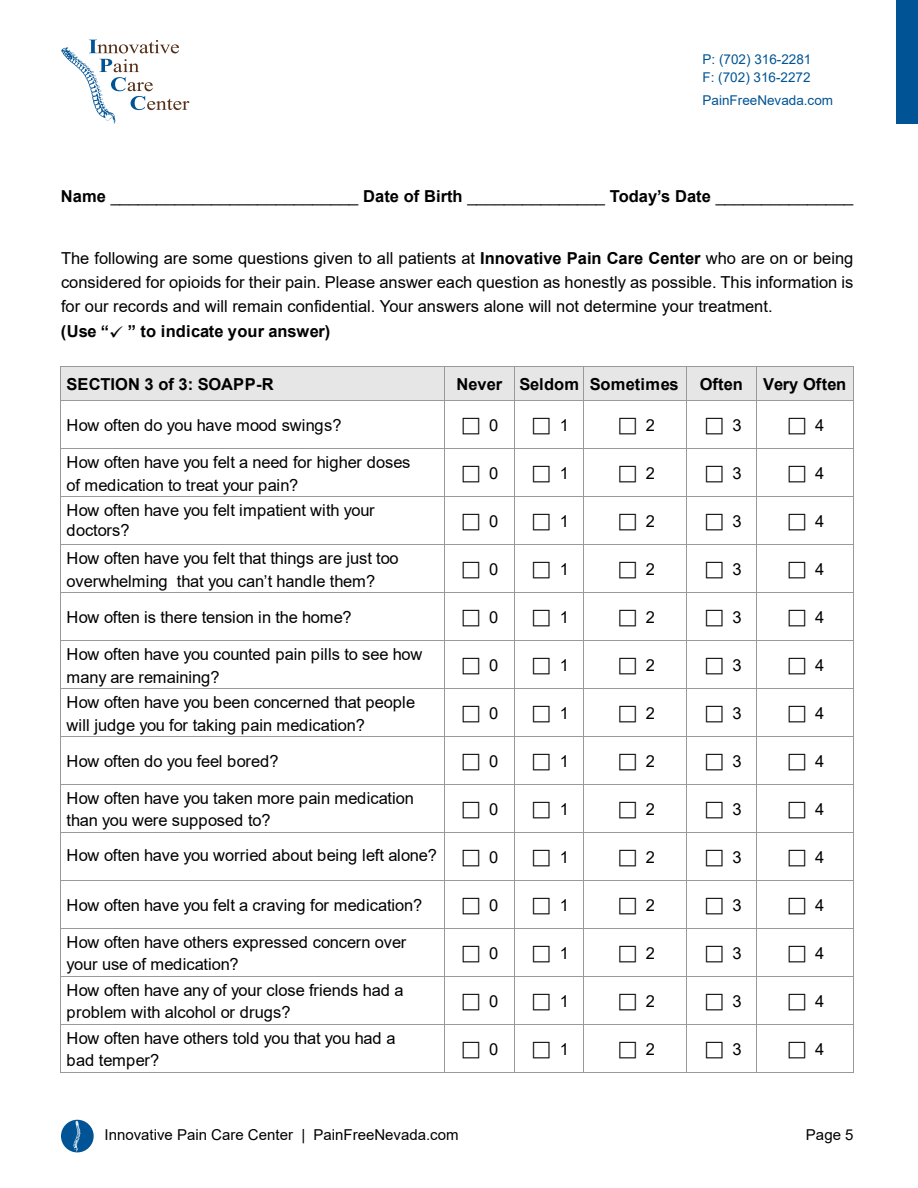
<style>
.page{position:relative;width:918px;height:1188px;background:#fff}
.page>*{position:absolute;margin:0;border:0;box-sizing:border-box;transform-origin:0 0}
.t1{font:16.5px/22.6px "Arial";color:#000}
.t2{font:700 16.5px "Arial";color:#000}
.t3{font:15px "Arial";color:#000}
.t4{font:13.5px/18px "Arial";color:#005495}
.s1{font-weight:700}
</style>
<div class="page">
<div style="left:61px;top:1120px;width:33px;height:32px;background:#005495;border-radius:50%"></div>
<svg style="left:74px;top:1121px;width:7px;height:31px"></svg>
<div style="left:61px;top:367px;width:791px;height:33px;background:#e6e6e6"></div>
<hr style="left:61px;top:366px;width:793px;height:1px;background:#999">
<hr style="left:61px;top:400px;width:793px;height:1px;background:#999">
<hr style="left:61px;top:448px;width:793px;height:1px;background:#999">
<hr style="left:61px;top:496px;width:793px;height:1px;background:#999">
<hr style="left:61px;top:544px;width:793px;height:1px;background:#999">
<hr style="left:61px;top:592px;width:793px;height:1px;background:#999">
<hr style="left:61px;top:640px;width:793px;height:1px;background:#999">
<hr style="left:61px;top:688px;width:793px;height:1px;background:#999">
<hr style="left:61px;top:736px;width:793px;height:1px;background:#999">
<hr style="left:61px;top:784px;width:793px;height:1px;background:#999">
<hr style="left:61px;top:832px;width:793px;height:1px;background:#999">
<hr style="left:61px;top:880px;width:793px;height:1px;background:#999">
<hr style="left:61px;top:928px;width:793px;height:1px;background:#999">
<hr style="left:61px;top:976px;width:793px;height:1px;background:#999">
<hr style="left:61px;top:1024px;width:793px;height:1px;background:#999">
<hr style="left:60px;top:366px;width:1px;height:706px;background:#999">
<hr style="left:445px;top:367px;width:1px;height:705px;background:#999">
<hr style="left:514px;top:367px;width:1px;height:705px;background:#999">
<hr style="left:583px;top:367px;width:1px;height:705px;background:#999">
<hr style="left:686px;top:367px;width:1px;height:705px;background:#999">
<hr style="left:756px;top:367px;width:1px;height:705px;background:#999">
<hr style="left:61px;top:1072px;width:793px;height:1px;background:#999">
<hr style="left:853px;top:367px;width:1px;height:705px;background:#999">
<div style="left:896px;top:0;width:22px;height:124px;background:#005495"></div>
<svg style="left:61px;top:40px;width:128px;height:84px"></svg>
<p class="t4" style="left:703px;top:50px;width:110px">P: (702) 316-2281<br>F: (702) 316-2272</p>
<p class="t4" style="left:703px;top:91px;width:132px">PainFreeNevada.com</p>
<p class="t1" style="left:61px;top:185px;width:794px"><span class="s1">Name</span> ___________________________ <span class="s1">Date of Birth</span> _______________ <span class="s1">Today’s Date</span> _______________</p>
<p class="t1" style="left:61px;top:246px;width:794px;line-height:24.5px">The following are some questions given to all patients at <span class="s1">Innovative Pain Care Center</span> who are on or being considered for opioids for their pain. Please answer each question as honestly as possible. This information is for our records and will remain confidential. Your answers alone will not determine your treatment.<br><span class="s1">(Use “</span>✓ <span class="s1">” to indicate your answer)</span></p>
<p class="t2" style="left:67px;top:373px;width:209px">SECTION 3 of 3: SOAPP-R</p>
<p class="t2" style="left:456px;top:373px;width:224px">Never Seldom Sometimes</p>
<p class="t2" style="left:700px;top:373px;width:148px">Often Very Often</p>
<p class="t1" style="left:67px;top:414px;width:276px">How often do you have mood swings?</p>
<p class="t1" style="left:489px;top:414px;width:11px">0</p>
<p class="t1" style="left:560px;top:414px;width:11px">1</p>
<p class="t1" style="left:646px;top:414px;width:11px">2</p>
<p class="t1" style="left:733px;top:414px;width:11px">3</p>
<p class="t1" style="left:815px;top:414px;width:11px">4</p>
<p class="t1" style="left:67px;top:451px;width:345px">How often have you felt a need for higher doses of medication to treat your pain?</p>
<p class="t1" style="left:489px;top:462px;width:11px">0</p>
<p class="t1" style="left:560px;top:462px;width:11px">1</p>
<p class="t1" style="left:646px;top:462px;width:11px">2</p>
<p class="t1" style="left:733px;top:462px;width:11px">3</p>
<p class="t1" style="left:815px;top:462px;width:11px">4</p>
<p class="t1" style="left:67px;top:500px;width:310px;line-height:19.8px">How often have you felt impatient with your doctors?</p>
<p class="t1" style="left:489px;top:510px;width:11px">0</p>
<p class="t1" style="left:560px;top:510px;width:11px">1</p>
<p class="t1" style="left:646px;top:510px;width:11px">2</p>
<p class="t1" style="left:733px;top:510px;width:11px">3</p>
<p class="t1" style="left:815px;top:510px;width:11px">4</p>
<p class="t1" style="left:67px;top:547px;width:334px">How often have you felt that things are just too overwhelming that you can’t handle them?</p>
<p class="t1" style="left:489px;top:558px;width:11px">0</p>
<p class="t1" style="left:560px;top:558px;width:11px">1</p>
<p class="t1" style="left:646px;top:558px;width:11px">2</p>
<p class="t1" style="left:733px;top:558px;width:11px">3</p>
<p class="t1" style="left:815px;top:558px;width:11px">4</p>
<p class="t1" style="left:67px;top:606px;width:287px">How often is there tension in the home?</p>
<p class="t1" style="left:489px;top:606px;width:11px">0</p>
<p class="t1" style="left:560px;top:606px;width:11px">1</p>
<p class="t1" style="left:646px;top:606px;width:11px">2</p>
<p class="t1" style="left:733px;top:606px;width:11px">3</p>
<p class="t1" style="left:815px;top:606px;width:11px">4</p>
<p class="t1" style="left:67px;top:643px;width:357px">How often have you counted pain pills to see how many are remaining?</p>
<p class="t1" style="left:489px;top:654px;width:11px">0</p>
<p class="t1" style="left:560px;top:654px;width:11px">1</p>
<p class="t1" style="left:646px;top:654px;width:11px">2</p>
<p class="t1" style="left:733px;top:654px;width:11px">3</p>
<p class="t1" style="left:815px;top:654px;width:11px">4</p>
<p class="t1" style="left:67px;top:691px;width:350px">How often have you been concerned that people will judge you for taking pain medication?</p>
<p class="t1" style="left:489px;top:702px;width:11px">0</p>
<p class="t1" style="left:560px;top:702px;width:11px">1</p>
<p class="t1" style="left:646px;top:702px;width:11px">2</p>
<p class="t1" style="left:733px;top:702px;width:11px">3</p>
<p class="t1" style="left:815px;top:702px;width:11px">4</p>
<p class="t1" style="left:67px;top:750px;width:214px">How often do you feel bored?</p>
<p class="t1" style="left:489px;top:750px;width:11px">0</p>
<p class="t1" style="left:560px;top:750px;width:11px">1</p>
<p class="t1" style="left:646px;top:750px;width:11px">2</p>
<p class="t1" style="left:733px;top:750px;width:11px">3</p>
<p class="t1" style="left:815px;top:750px;width:11px">4</p>
<p class="t1" style="left:67px;top:787px;width:349px">How often have you taken more pain medication than you were supposed to?</p>
<p class="t1" style="left:489px;top:798px;width:11px">0</p>
<p class="t1" style="left:560px;top:798px;width:11px">1</p>
<p class="t1" style="left:646px;top:798px;width:11px">2</p>
<p class="t1" style="left:733px;top:798px;width:11px">3</p>
<p class="t1" style="left:815px;top:798px;width:11px">4</p>
<p class="t1" style="left:67px;top:844px;width:372px">How often have you worried about being left alone?</p>
<p class="t1" style="left:489px;top:846px;width:11px">0</p>
<p class="t1" style="left:560px;top:846px;width:11px">1</p>
<p class="t1" style="left:646px;top:846px;width:11px">2</p>
<p class="t1" style="left:733px;top:846px;width:11px">3</p>
<p class="t1" style="left:815px;top:846px;width:11px">4</p>
<p class="t1" style="left:67px;top:894px;width:357px">How often have you felt a craving for medication?</p>
<p class="t1" style="left:489px;top:894px;width:11px">0</p>
<p class="t1" style="left:560px;top:894px;width:11px">1</p>
<p class="t1" style="left:646px;top:894px;width:11px">2</p>
<p class="t1" style="left:733px;top:894px;width:11px">3</p>
<p class="t1" style="left:815px;top:894px;width:11px">4</p>
<p class="t1" style="left:67px;top:931px;width:341px">How often have others expressed concern over your use of medication?</p>
<p class="t1" style="left:489px;top:941px;width:11px">0</p>
<p class="t1" style="left:560px;top:941px;width:11px">1</p>
<p class="t1" style="left:646px;top:941px;width:11px">2</p>
<p class="t1" style="left:733px;top:941px;width:11px">3</p>
<p class="t1" style="left:815px;top:941px;width:11px">4</p>
<p class="t1" style="left:67px;top:978px;width:339px">How often have any of your close friends had a problem with alcohol or drugs?</p>
<p class="t1" style="left:489px;top:989px;width:11px">0</p>
<p class="t1" style="left:560px;top:989px;width:11px">1</p>
<p class="t1" style="left:646px;top:989px;width:11px">2</p>
<p class="t1" style="left:733px;top:989px;width:11px">3</p>
<p class="t1" style="left:815px;top:989px;width:11px">4</p>
<p class="t1" style="left:67px;top:1026px;width:330px">How often have others told you that you had a bad temper?</p>
<p class="t1" style="left:489px;top:1037px;width:11px">0</p>
<p class="t1" style="left:560px;top:1037px;width:11px">1</p>
<p class="t1" style="left:646px;top:1037px;width:11px">2</p>
<p class="t1" style="left:733px;top:1037px;width:11px">3</p>
<p class="t1" style="left:815px;top:1037px;width:11px">4</p>
<p class="t3" style="left:105px;top:1125px;width:356px">Innovative Pain Care Center | PainFreeNevada.com</p>
<p class="t3" style="left:806px;top:1125px;width:49px">Page 5</p>
</div>
